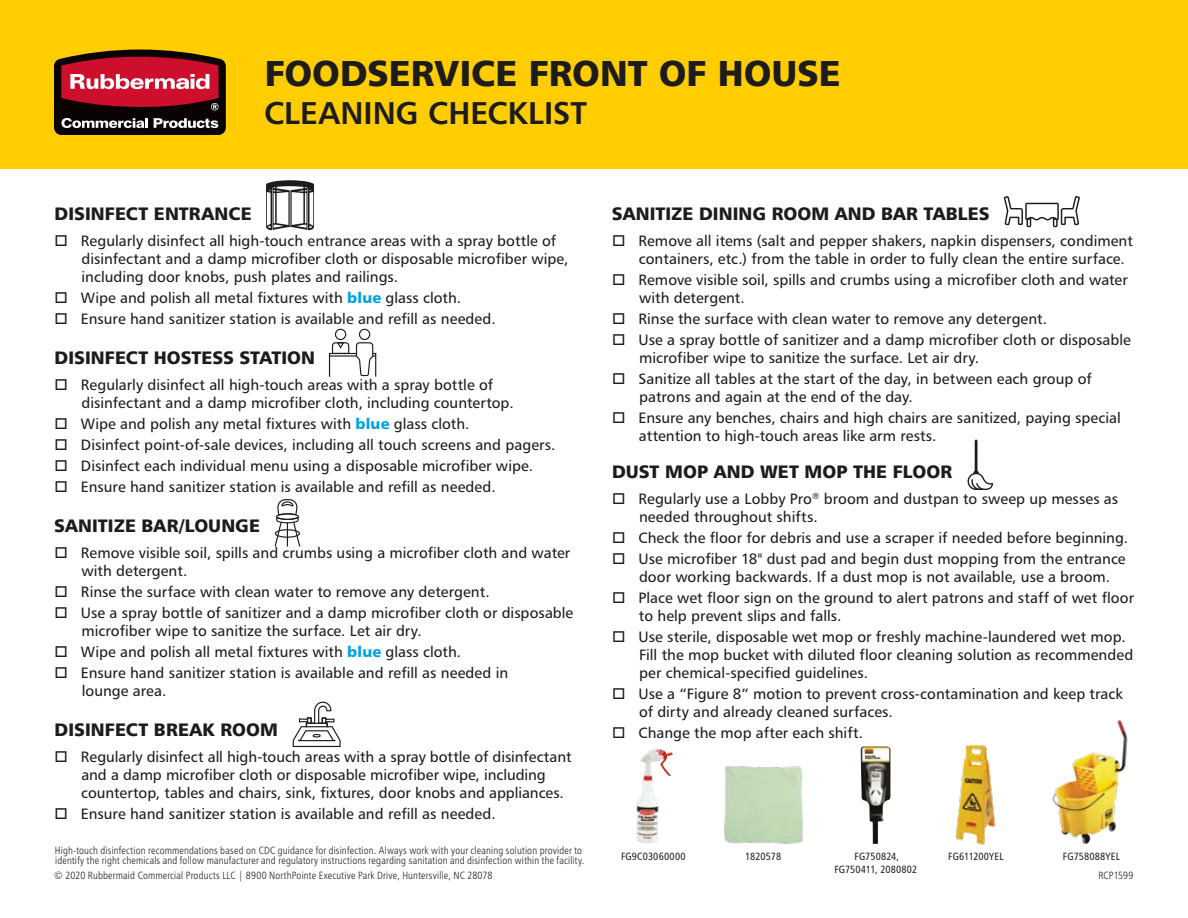
<style>
.page{position:relative;width:1188px;height:918px;background:#fff}
.page>*{position:absolute;margin:0;border:0;box-sizing:border-box;transform-origin:0 0}
.t1{font:36px "Humanist 777 BT Black B";color:#1d1c1a}
.t2{font:31.5px "Humanist 777 BT Bold B";color:#1d1c1a}
.t3{font:18px "Humanist 777 BT Black B";letter-spacing:.005em;color:#1d1c1a}
.t4{font:15px/18px "Humanist 777 BT Roman B";color:#1d1c1a}
.t5{font:10.5px/10.5px "Humanist 777 BT Light Condensed B";letter-spacing:.015em;color:#1d1c1a}
.t6{font:10.5px/12.6px "Humanist 777 BT Roman Condensed B";letter-spacing:.015em;color:#1d1c1a;text-align:center}
.t7{font:10.5px "Humanist 777 BT Roman Condensed B";letter-spacing:-.005em;color:#1d1c1a}
.s1{font-family:"Humanist 777 BT Black B";color:#00a2e3}
</style>
<div class="page">
<div style="left:0;top:0;width:1188px;height:169px;background:#ffcd00"></div>
<svg style="left:54px;top:50px;width:172px;height:85px;background:#812e32"></svg>
<img style="left:724px;top:766px;width:79px;height:78px">
<img style="left:636px;top:748px;width:37px;height:96px">
<img style="left:1052px;top:720px;width:76px;height:124px">
<img style="left:955px;top:744px;width:41px;height:101px">
<img style="left:861px;top:746px;width:30px;height:98px">
<svg style="left:266px;top:180px;width:48px;height:50px"></svg>
<svg style="left:1004px;top:196px;width:76px;height:31px"></svg>
<svg style="left:274px;top:499px;width:27px;height:47px"></svg>
<svg style="left:293px;top:702px;width:48px;height:45px"></svg>
<svg style="left:967px;top:440px;width:26px;height:50px"></svg>
<svg style="left:328px;top:329px;width:49px;height:48px"></svg>
<h1 class="t1" style="left:265px;top:50px;width:578px">FOODSERVICE FRONT OF HOUSE</h1>
<h2 class="t2" style="left:264px;top:93px;width:324px">CLEANING CHECKLIST</h2>
<p class="t3" style="left:55px;top:202px;width:199px">DISINFECT ENTRANCE</p>
<p class="t4" style="left:81px;top:232px;width:488px;text-indent:-27px">□ Regularly disinfect all high-touch entrance areas with a spray bottle of disinfectant and a damp microfiber cloth or disposable microfiber wipe, including door knobs, push plates and railings.</p>
<p class="t4" style="left:55px;top:289px;width:408px">□ Wipe and polish all metal fixtures with <span class="s1">blue</span> glass cloth.</p>
<p class="t4" style="left:55px;top:310px;width:443px">□ Ensure hand sanitizer station is available and refill as needed.</p>
<p class="t3" style="left:55px;top:346px;width:262px">DISINFECT HOSTESS STATION</p>
<p class="t4" style="left:81px;top:376px;width:434px;text-indent:-27px">□ Regularly disinfect all high-touch areas with a spray bottle of disinfectant and a damp microfiber cloth, including countertop.</p>
<p class="t4" style="left:55px;top:415px;width:416px">□ Wipe and polish any metal fixtures with <span class="s1">blue</span> glass cloth.</p>
<p class="t4" style="left:55px;top:436px;width:502px">□ Disinfect point-of-sale devices, including all touch screens and pagers.</p>
<p class="t4" style="left:55px;top:457px;width:480px">□ Disinfect each individual menu using a disposable microfiber wipe.</p>
<p class="t4" style="left:55px;top:478px;width:443px">□ Ensure hand sanitizer station is available and refill as needed.</p>
<p class="t3" style="left:54px;top:514px;width:207px">SANITIZE BAR/LOUNGE</p>
<p class="t4" style="left:82px;top:543px;width:490px;text-indent:-27px">□ Remove visible soil, spills and crumbs using a microfiber cloth and water with detergent.</p>
<p class="t4" style="left:55px;top:582px;width:437px">□ Rinse the surface with clean water to remove any detergent.</p>
<p class="t4" style="left:82px;top:603px;width:493px;text-indent:-27px">□ Use a spray bottle of sanitizer and a damp microfiber cloth or disposable microfiber wipe to sanitize the surface. Let air dry.</p>
<p class="t4" style="left:55px;top:642px;width:408px">□ Wipe and polish all metal fixtures with <span class="s1">blue</span> glass cloth.</p>
<p class="t4" style="left:82px;top:663px;width:428px;text-indent:-27px">□ Ensure hand sanitizer station is available and refill as needed in lounge area.</p>
<p class="t3" style="left:55px;top:718px;width:225px">DISINFECT BREAK ROOM</p>
<p class="t4" style="left:81px;top:747px;width:492px;text-indent:-27px">□ Regularly disinfect all high-touch areas with a spray bottle of disinfectant and a damp microfiber cloth or disposable microfiber wipe, including countertop, tables and chairs, sink, fixtures, door knobs and appliances.</p>
<p class="t4" style="left:55px;top:804px;width:443px">□ Ensure hand sanitizer station is available and refill as needed.</p>
<p class="t3" style="left:612px;top:202px;width:379px">SANITIZE DINING ROOM AND BAR TABLES</p>
<p class="t4" style="left:639px;top:232px;width:495px;text-indent:-27px">□ Remove all items (salt and pepper shakers, napkin dispensers, condiment containers, etc.) from the table in order to fully clean the entire surface.</p>
<p class="t4" style="left:639px;top:271px;width:490px;text-indent:-27px">□ Remove visible soil, spills and crumbs using a microfiber cloth and water with detergent.</p>
<p class="t4" style="left:612px;top:310px;width:437px">□ Rinse the surface with clean water to remove any detergent.</p>
<p class="t4" style="left:639px;top:331px;width:493px;text-indent:-27px">□ Use a spray bottle of sanitizer and a damp microfiber cloth or disposable microfiber wipe to sanitize the surface. Let air dry.</p>
<p class="t4" style="left:639px;top:370px;width:454px;text-indent:-27px">□ Sanitize all tables at the start of the day, in between each group of patrons and again at the end of the day.</p>
<p class="t4" style="left:639px;top:409px;width:484px;text-indent:-27px">□ Ensure any benches, chairs and high chairs are sanitized, paying special attention to high-touch areas like arm rests.</p>
<p class="t3" style="left:612px;top:460px;width:342px">DUST MOP AND WET MOP THE FLOOR</p>
<p class="t4" style="left:639px;top:490px;width:481px;text-indent:-27px">□ Regularly use a Lobby Pro<sup>®</sup> broom and dustpan to sweep up messes as needed throughout shifts.</p>
<p class="t4" style="left:612px;top:529px;width:518px">□ Check the floor for debris and use a scraper if needed before beginning.</p>
<p class="t4" style="left:639px;top:550px;width:488px;text-indent:-27px">□ Use microfiber 18" dust pad and begin dust mopping from the entrance door working backwards. If a dust mop is not available, use a broom.</p>
<p class="t4" style="left:639px;top:589px;width:497px;text-indent:-27px">□ Place wet floor sign on the ground to alert patrons and staff of wet floor to help prevent slips and falls.</p>
<p class="t4" style="left:639px;top:628px;width:496px;text-indent:-27px">□ Use sterile, disposable wet mop or freshly machine-laundered wet mop.<br>Fill the mop bucket with diluted floor cleaning solution as recommended per chemical-specified guidelines.</p>
<p class="t4" style="left:639px;top:685px;width:485px;text-indent:-27px">□ Use a “Figure 8” motion to prevent cross-contamination and keep track of dirty and already cleaned surfaces.</p>
<p class="t4" style="left:612px;top:724px;width:252px">□ Change the mop after each shift.</p>
<p class="t5" style="left:55px;top:844px;width:531px">High-touch disinfection recommendations based on CDC guidance for disinfection. Always work with your cleaning solution provider to identify the right chemicals and follow manufacturer and regulatory instructions regarding sanitation and disinfection within the facility.</p>
<p class="t6" style="left:621px;top:850px;width:66px">FG9C03060000</p>
<p class="t7" style="left:745px;top:850px;width:37px">1820578</p>
<p class="t6" style="left:834px;top:850px;width:84px">FG750824,<br>FG750411, 2080802</p>
<p class="t6" style="left:948px;top:850px;width:57px">FG611200YEL</p>
<p class="t6" style="left:1063px;top:850px;width:59px">FG758088YEL</p>
<p class="t5" style="left:54px;top:870px;width:440px">© 2020 Rubbermaid Commercial Products LLC | 8900 NorthPointe Executive Park Drive, Huntersville, NC 28078</p>
<p class="t5" style="left:1098px;top:870px;width:36px">RCP1599</p>
</div>
